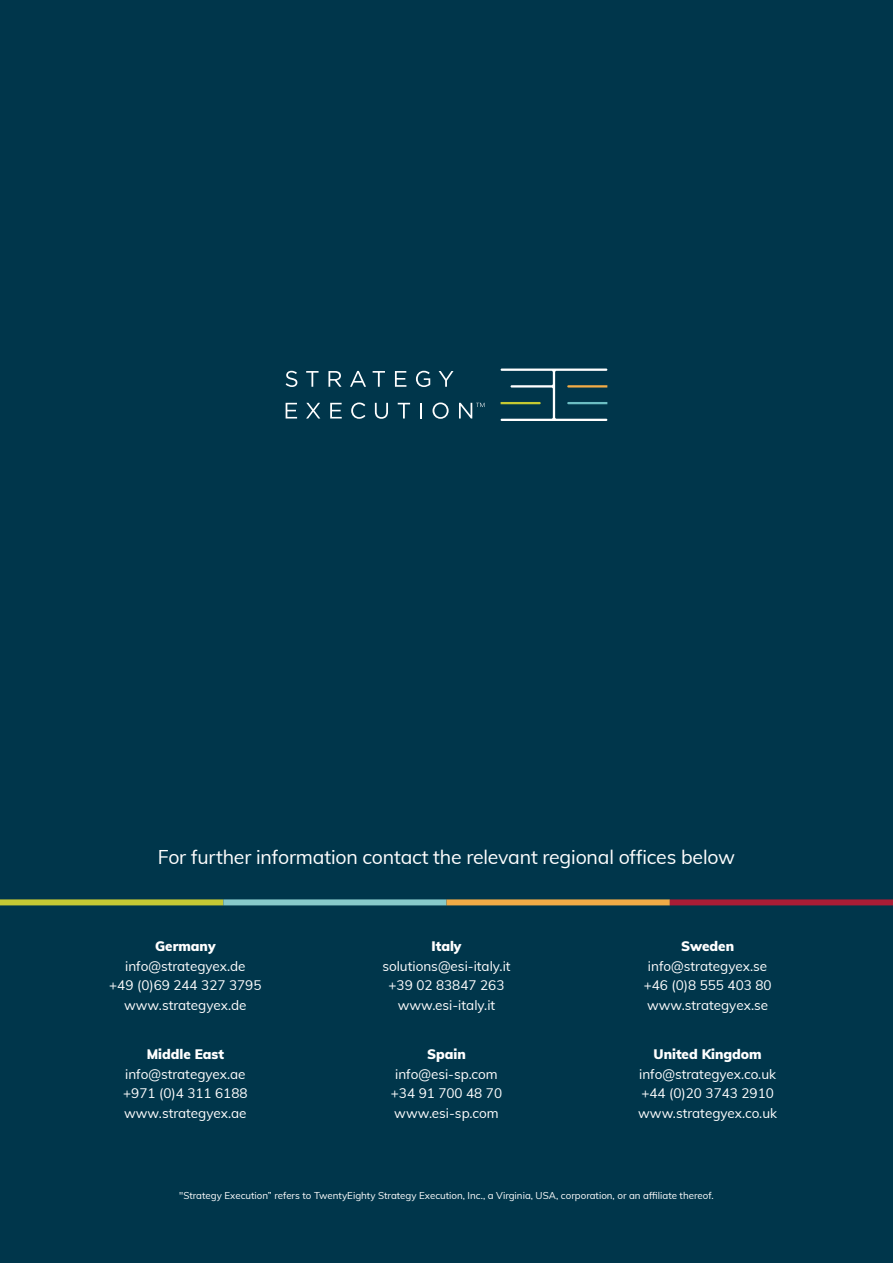
<style>
.page{position:relative;width:893px;height:1263px;background:#00364b}
.page>*{position:absolute;margin:0;border:0;box-sizing:border-box;transform-origin:0 0}
.t1{font:19.5px "Muli";letter-spacing:-.01em;color:#fff}
.t2{font:13.5px/19.5px "Muli";color:#fff;text-align:center}
.t3{font:900 13.5px "Muli";color:#fff}
.t4{font:9.75px "Muli";color:#fff}
</style>
<div class="page">
<svg style="left:501px;top:369px;width:106px;height:52px"></svg>
<svg style="left:286px;top:371px;width:11px;height:16px"></svg>
<svg style="left:306px;top:371px;width:13px;height:16px"></svg>
<svg style="left:328px;top:371px;width:13px;height:16px"></svg>
<svg style="left:350px;top:371px;width:16px;height:16px"></svg>
<svg style="left:373px;top:371px;width:12px;height:16px"></svg>
<svg style="left:395px;top:371px;width:11px;height:16px"></svg>
<svg style="left:416px;top:371px;width:14px;height:16px"></svg>
<svg style="left:439px;top:371px;width:14px;height:16px"></svg>
<svg style="left:286px;top:403px;width:11px;height:15px"></svg>
<svg style="left:306px;top:403px;width:14px;height:15px"></svg>
<svg style="left:330px;top:403px;width:12px;height:15px"></svg>
<svg style="left:351px;top:402px;width:14px;height:17px"></svg>
<svg style="left:375px;top:403px;width:13px;height:16px"></svg>
<svg style="left:398px;top:403px;width:12px;height:15px"></svg>
<svg style="left:420px;top:403px;width:2px;height:15px"></svg>
<svg style="left:433px;top:402px;width:16px;height:17px"></svg>
<svg style="left:459px;top:403px;width:25px;height:15px"></svg>
<div style="left:0;top:899px;width:223px;height:6px;background:#c5c934"></div>
<div style="left:223px;top:899px;width:223px;height:6px;background:#87caca"></div>
<div style="left:446px;top:899px;width:224px;height:6px;background:#f0ab46"></div>
<div style="left:670px;top:899px;width:223px;height:6px;background:#a91d36"></div>
<h1 class="t1" style="left:158px;top:843px;width:579px">For further information contact the relevant regional offices below</h1>
<p class="t3" style="left:155px;top:936px;width:62px">Germany</p>
<p class="t2" style="left:109px;top:956px;width:154px">info@strategyex.de<br>+49 (0)69 244 327 3795 www.strategyex.de</p>
<p class="t3" style="left:147px;top:1044px;width:79px">Middle East</p>
<p class="t2" style="left:123px;top:1063px;width:126px;text-align:left">info@strategyex.ae +971 (0)4 311 6188 www.strategyex.ae</p>
<p class="t3" style="left:431px;top:936px;width:32px">Italy</p>
<p class="t2" style="left:382px;top:955px;width:130px">solutions@esi-italy.it +39 02 83847 263 www.esi-italy.it</p>
<p class="t3" style="left:427px;top:1044px;width:40px">Spain</p>
<p class="t2" style="left:391px;top:1063px;width:113px">info@esi-sp.com +34 91 700 48 70 www.esi-sp.com</p>
<p class="t3" style="left:681px;top:936px;width:54px">Sweden</p>
<p class="t2" style="left:644px;top:955px;width:129px">info@strategyex.se +46 (0)8 555 403 80 www.strategyex.se</p>
<p class="t3" style="left:653px;top:1044px;width:110px">United Kingdom</p>
<p class="t2" style="left:638px;top:1063px;width:140px;text-align:left">info@strategyex.co.uk +44 (0)20 3743 2910 www.strategyex.co.uk</p>
<p class="t4" style="left:179px;top:1188px;width:536px">"Strategy Execution” refers to TwentyEighty Strategy Execution, Inc., a Virginia, USA, corporation, or an affiliate thereof.</p>
</div>
